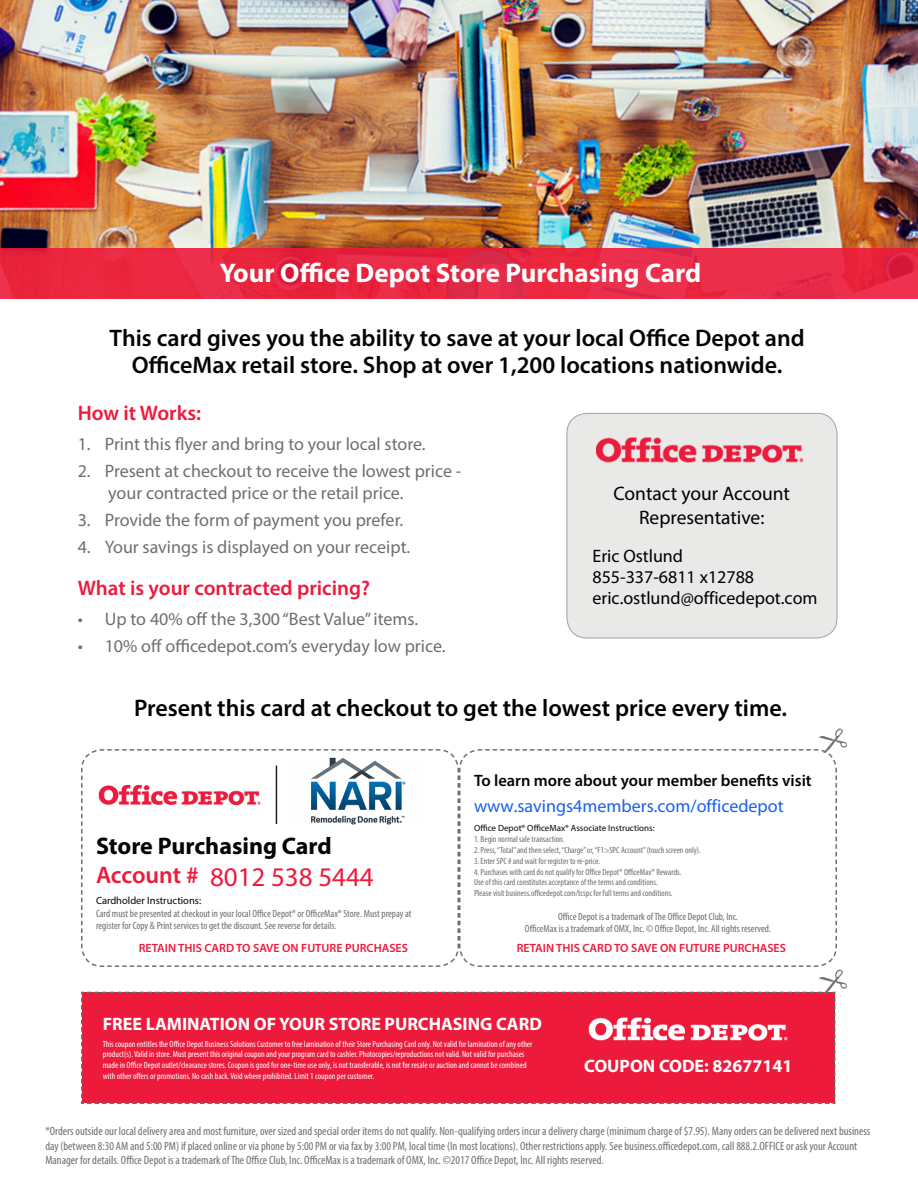
<style>
.page{position:relative;width:918px;height:1188px;background:#fff}
.page>*{position:absolute;margin:0;border:0;box-sizing:border-box;transform-origin:0 0}
.t1{font:700 27px "Myriad Pro";color:#fff}
.t2{font:27px "Myriad Pro";color:#ed1a3b}
.t3{font:600 24px "Myriad Pro";color:#040503}
.t4{font:600 24px "Myriad Pro";color:#000}
.t5{font:700 24px "Myriad Pro";color:#040503}
.t6{font:600 24px "Myriad Pro";letter-spacing:-.005em;color:#ed1a3b}
.t7{font:600 21px "Myriad Pro";color:#ed1a3b}
.t8{font:19.5px "Myriad Pro";color:#000}
.t9{font:18px "Myriad Pro";color:#6f6f70}
.t10{font:700 18px "Myriad Pro";color:#fff}
.t11{font:18px/21px "Myriad Pro";color:#000}
.t12{font:18px "Myriad Pro";color:#1a60ed}
.t13{font:600 16.5px "Myriad Pro";color:#040503}
.t14{font:condensed 12px/14.4px "Myriad Pro";color:#6f6f71}
.t15{font:600 12px "Myriad Pro";color:#ed1a3b}
.t16{font:condensed 10.5px "Myriad Pro";color:#6f6f71}
.t17{font:10.5px "Myriad Pro";color:#040503}
.t18{font:condensed 9px "Myriad Pro";color:#fff}
.t19{font:condensed 9px "Myriad Pro";color:#6f6f70}
.t20{font:9px "Myriad Pro";color:#040503}
</style>
<div class="page">
<img style="left:0;top:0;width:918px;height:248px">
<div style="left:567px;top:413px;width:270px;height:225px;background:#e9e9e7;border-radius:20px"></div>
<div style="left:567px;top:413px;width:270px;height:225px;border:1px solid #6f6f70;border-radius:20px"></div>
<svg style="left:0;top:248px;width:918px;height:51px;background:#e82843"></svg>
<img style="left:595px;top:437px;width:208px;height:26px">
<svg style="left:81px;top:749px;width:377px;height:218px"></svg>
<svg style="left:440px;top:749px;width:18px;height:19px"></svg>
<svg style="left:442px;top:948px;width:16px;height:19px"></svg>
<svg style="left:458px;top:749px;width:379px;height:218px"></svg>
<img style="left:99px;top:783px;width:166px;height:23px">
<hr style="left:276px;top:766px;width:1px;height:58px;background:#231f20">
<img style="left:817px;top:728px;width:31px;height:27px">
<div style="left:81px;top:991px;width:755px;height:113px;background:#ed1a3b"></div>
<img style="left:589px;top:1018px;width:199px;height:22px">
<img style="left:817px;top:969px;width:31px;height:27px">
<img style="left:292px;top:758px;width:132px;height:66px">
<p class="t1" style="left:220px;top:255px;width:483px">Your Office Depot Store Purchasing Card</p>
<p class="t3" style="left:110px;top:323px;width:697px">This card gives you the ability to save at your local Office Depot and</p>
<p class="t3" style="left:132px;top:350px;width:652px">OfficeMax retail store. Shop at over 1,200 locations nationwide.</p>
<p class="t7" style="left:78px;top:400px;width:125px">How it Works:</p>
<p class="t9" style="left:78px;top:433px;width:349px">1. Print this flyer and bring to your local store.</p>
<p class="t9" style="left:78px;top:460px;width:385px">2. Present at checkout to receive the lowest price -</p>
<p class="t9" style="left:108px;top:482px;width:297px">your contracted price or the retail price.</p>
<p class="t9" style="left:78px;top:509px;width:327px">3. Provide the form of payment you prefer.</p>
<p class="t9" style="left:78px;top:536px;width:334px">4. Your savings is displayed on your receipt.</p>
<p class="t7" style="left:78px;top:574px;width:294px">What is your contracted pricing?</p>
<p class="t9" style="left:78px;top:608px;width:342px">• Up to 40% off the 3,300 “Best Value” items.</p>
<p class="t9" style="left:78px;top:635px;width:369px">• 10% off officedepot.com’s everyday low price.</p>
<p class="t8" style="left:614px;top:482px;width:178px">Contact your Account</p>
<p class="t8" style="left:639px;top:505px;width:127px">Representative:</p>
<h3 class="t11" style="left:592px;top:547px;width:227px">Eric Ostlund<br>855-337-6811 x12788 eric.ostlund@officedepot.com</h3>
<p class="t4" style="left:134px;top:692px;width:655px">Present this card at checkout to get the lowest price every time.</p>
<p class="t5" style="left:96px;top:830px;width:237px">Store Purchasing Card</p>
<p class="t6" style="left:96px;top:860px;width:104px">Account #</p>
<p class="t17" style="left:96px;top:894px;width:107px">Cardholder Instructions:</p>
<p class="t16" style="left:96px;top:907px;width:317px">Card must be presented at checkout in your local Office Depot® or OfficeMax® Store. Must prepay at</p>
<p class="t16" style="left:96px;top:919px;width:242px">register for Copy &amp; Print services to get the discount. See reverse for details.</p>
<h1 class="t2" style="left:210px;top:865px;width:165px">8012 538 5444</h1>
<p class="t13" style="left:474px;top:770px;width:339px">To learn more about your member benefits visit</p>
<p class="t20" style="left:474px;top:823px;width:182px">Office Depot® OfficeMax® Associate Instructions:</p>
<p class="t19" style="left:474px;top:834px;width:92px">1. Begin normal sale transaction.</p>
<p class="t19" style="left:474px;top:845px;width:228px">2. Press, “Total” and then select, “Charge” or, “F1&gt;SPC Account” (touch screen only).</p>
<p class="t19" style="left:474px;top:855px;width:128px">3. Enter SPC # and wait for register to re-price.</p>
<p class="t19" style="left:474px;top:866px;width:209px">4. Purchases with card do not qualify for Office Depot® OfficeMax® Rewards.</p>
<p class="t19" style="left:474px;top:877px;width:185px">Use of this card constitutes acceptance of the terms and conditions.</p>
<p class="t19" style="left:474px;top:888px;width:200px">Please visit business.officedepot.com/tcspc for full terms and conditions.</p>
<p class="t16" style="left:558px;top:910px;width:181px">Office Depot is a trademark of The Office Depot Club, Inc.</p>
<p class="t16" style="left:525px;top:922px;width:248px">OfficeMax is a trademark of OMX, Inc. © Office Depot, Inc. All rights reserved.</p>
<h3 class="t12" style="left:474px;top:799px;width:311px">www.savings4members.com/officedepot</h3>
<p class="t15" style="left:139px;top:941px;width:271px">RETAIN THIS CARD TO SAVE ON FUTURE PURCHASES</p>
<p class="t15" style="left:517px;top:941px;width:271px">RETAIN THIS CARD TO SAVE ON FUTURE PURCHASES</p>
<p class="t10" style="left:103px;top:1012px;width:441px">FREE LAMINATION OF YOUR STORE PURCHASING CARD</p>
<p class="t18" style="left:103px;top:1038px;width:431px">This coupon entitles the Office Depot Business Solutions Customer to free lamination of their Store Purchasing Card only. Not valid for lamination of any other</p>
<p class="t18" style="left:103px;top:1049px;width:423px">product(s). Valid in store. Must present this original coupon and your program card to cashier. Photocopies/reproductions not valid. Not valid for purchases</p>
<p class="t18" style="left:103px;top:1060px;width:425px">made in Office Depot outlet/clearance stores. Coupon is good for one-time use only, is not transferable, is not for resale or auction and cannot be combined</p>
<p class="t18" style="left:103px;top:1071px;width:273px">with other offers or promotions. No cash back. Void where prohibited. Limit 1 coupon per customer.</p>
<p class="t10" style="left:584px;top:1054px;width:210px">COUPON CODE: 82677141</p>
<p class="t14" style="left:45px;top:1124px;width:827px">*Orders outside our local delivery area and most furniture, over sized and special order items do not qualify. Non-qualifying orders incur a delivery charge (minimum charge of $7.95). Many orders can be delivered next business day (between 8:30 AM and 5:00 PM) if placed online or via phone by 5:00 PM or via fax by 3:00 PM, local time (In most locations). Other restrictions apply. See business.officedepot.com, call 888.2.OFFICE or ask your Account<br>Manager for details. Office Depot is a trademark of The Office Club, Inc. OfficeMax is a trademark of OMX, Inc. ©2017 Office Depot, Inc. All rights reserved.</p>
</div>
